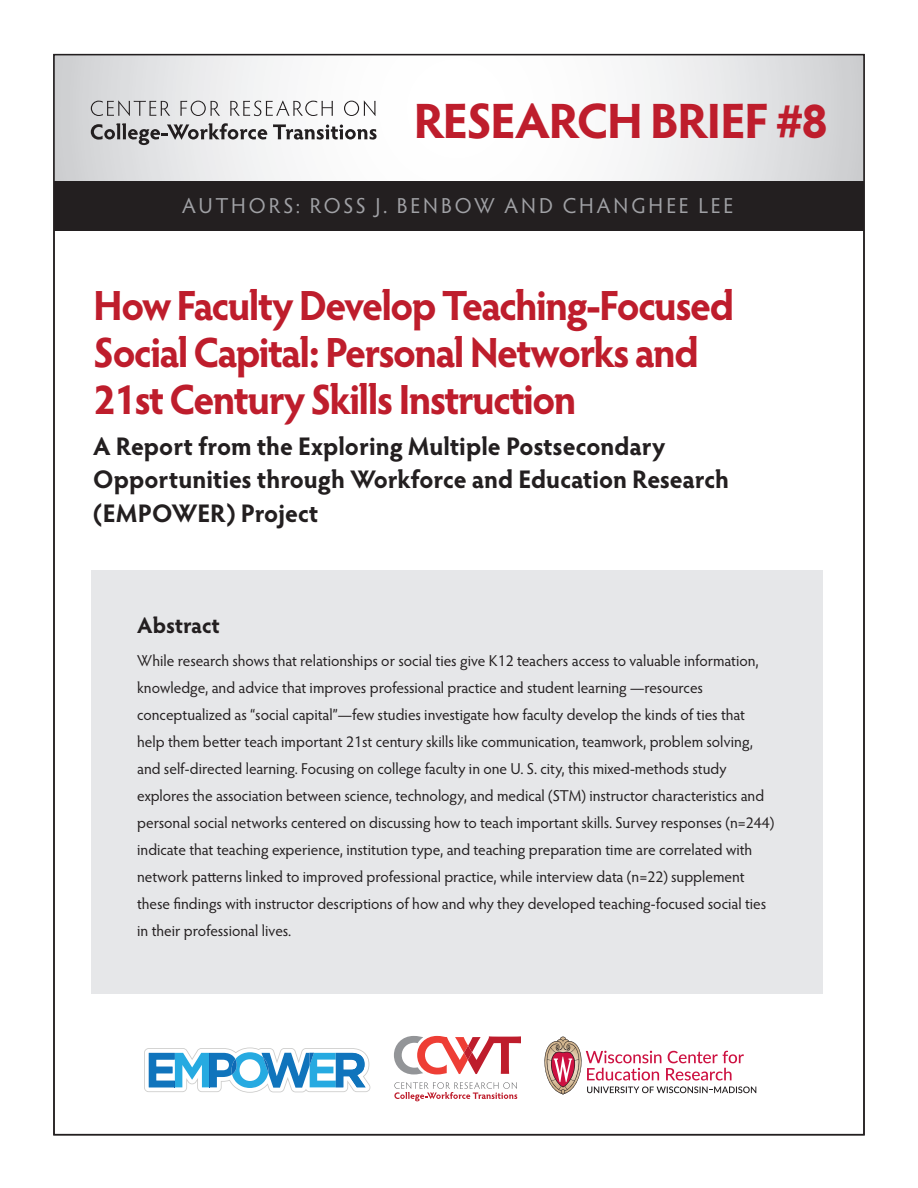
<style>
.page{position:relative;width:918px;height:1188px;background:#fff}
.page>*{position:absolute;margin:0;border:0;box-sizing:border-box;transform-origin:0 0}
.t1{font:700 49.8px "Hypatia Sans Pro";letter-spacing:-.04em;color:#be1d2c}
.t2{font:700 42.3px/47.1px "Hypatia Sans Pro";letter-spacing:-.045em;color:#be1d2c;scale:.96 1}
.head{font:700 25.5px/33.6px "Hypatia Sans Pro";color:#231f20}
.head-2{font:700 22.5px "Hypatia Sans Pro";letter-spacing:-.005em;color:#231f20}
.t3{font:21.75px "Hypatia Sans Pro";letter-spacing:.13em;color:#a0a1a5}
.body{font:15.75px/27px "Hypatia Sans Pro";color:#231f20}
</style>
<div class="page">
<svg style="left:394px;top:1036px;width:127px;height:38px"></svg>
<svg style="left:394px;top:1082px;width:123px;height:19px"></svg>
<svg style="left:544px;top:1037px;width:212px;height:58px"></svg>
<svg style="left:56px;top:57px;width:806px;height:124px"></svg>
<div style="left:54px;top:181px;width:810px;height:50px;background:#231f20"></div>
<svg style="left:91px;top:101px;width:79px;height:15px"></svg>
<svg style="left:180px;top:101px;width:40px;height:15px"></svg>
<svg style="left:230px;top:101px;width:103px;height:15px"></svg>
<svg style="left:344px;top:101px;width:32px;height:15px"></svg>
<svg style="left:91px;top:123px;width:176px;height:22px"></svg>
<svg style="left:273px;top:124px;width:104px;height:16px"></svg>
<svg style="left:144px;top:1048px;width:226px;height:45px"></svg>
<div style="left:91px;top:570px;width:731px;height:423px;background:#e6e7e9"></div>
<p class="t1" style="left:413px;top:86px;width:417px">RESEARCH BRIEF #8</p>
<p class="t3" style="left:182px;top:191px;width:553px">AUTHORS: ROSS J. BENBOW AND CHANGHEE LEE</p>
<p class="t2" style="left:93px;top:280px;width:669px">How Faculty Develop Teaching-Focused<br>Social Capital: Personal Networks and<br>21st Century Skills Instruction</p>
<p class="head" style="left:93px;top:428px;width:637px">A Report from the Exploring Multiple Postsecondary<br>Opportunities through Workforce and Education Research (EMPOWER) Project</p>
<p class="head-2" style="left:137px;top:609px;width:84px">Abstract</p>
<p class="body" style="left:137px;top:647px;width:639px">While research shows that relationships or social ties give K12 teachers access to valuable information, knowledge, and advice that improves professional practice and student learning —resources conceptualized as “social capital”—few studies investigate how faculty develop the kinds of ties that help them better teach important 21st century skills like communication, teamwork, problem solving, and self-directed learning. Focusing on college faculty in one U. S. city, this mixed-methods study explores the association between science, technology, and medical (STM) instructor characteristics and personal social networks centered on discussing how to teach important skills. Survey responses (n=244) indicate that teaching experience, institution type, and teaching preparation time are correlated with network patterns linked to improved professional practice, while interview data (n=22) supplement these findings with instructor descriptions of how and why they developed teaching-focused social ties in their professional lives.</p>
</div>
